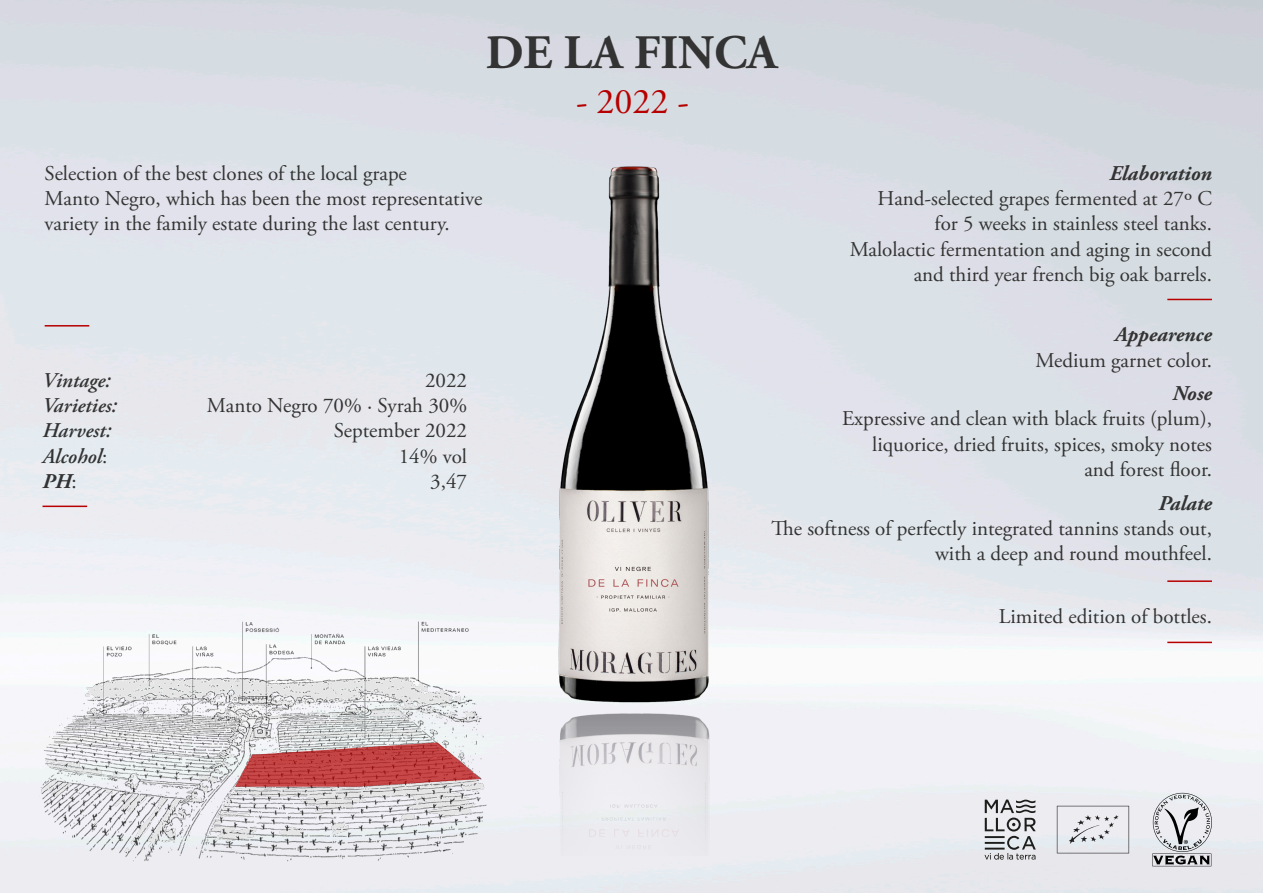
<style>
.page{position:relative;width:1263px;height:893px;background:#fff}
.page>*{position:absolute;margin:0;border:0;box-sizing:border-box;transform-origin:0 0}
.t1{font:700 48px "Adobe Garamond Pro";color:#333}
.t2{font:36px "Adobe Garamond Pro";color:#b70000}
.t3{font:21px/25.2px "Adobe Garamond Pro";color:#333;text-align:right}
.t4{font:italic 600 21px "Adobe Garamond Pro";color:#333}
.t5{font:italic 700 21px "Adobe Garamond Pro";color:#333}
.s1{font-weight:400;font-style:normal}
</style>
<div class="page">
<hr style="left:1167px;top:580px;width:45px;height:2px;background:#b70000">
<hr style="left:1167px;top:642px;width:45px;height:1px;background:#b70000">
<img style="left:15px;top:606px;width:497px;height:267px">
<svg style="left:235px;top:742px;width:246px;height:45px;background:#c56a6b"></svg>
<svg style="left:1152px;top:793px;width:60px;height:73px;background:#bcbec1"></svg>
<svg style="left:984px;top:799px;width:52px;height:61px;background:#b4b5b8"></svg>
<svg style="left:1057px;top:806px;width:72px;height:47px;background:#dcdde1"></svg>
<hr style="left:1167px;top:299px;width:45px;height:1px;background:#b70000">
<hr style="left:43px;top:506px;width:44px;height:1px;background:#b70000">
<hr style="left:45px;top:325px;width:44px;height:2px;background:#b70000">
<img style="left:500px;top:128px;width:268px;height:727px">
<img style="left:501px;top:555px;width:268px;height:300px">
<p class="t1" style="left:486px;top:25px;width:293px">DE LA FINCA</p>
<p class="t3" style="left:45px;top:161px;width:439px;text-align:left">Selection of the best clones of the local grape<br>Manto Negro, which has been the most representative variety in the family estate during the last century.</p>
<p class="t4" style="left:43px;top:368px;width:70px">Vintage:</p>
<p class="t3" style="left:425px;top:368px;width:43px">2022</p>
<p class="t4" style="left:43px;top:393px;width:76px">Varieties:</p>
<p class="t3" style="left:207px;top:394px;width:262px">Manto Negro 70% · Syrah 30%</p>
<p class="t4" style="left:43px;top:419px;width:70px">Harvest:</p>
<p class="t3" style="left:334px;top:419px;width:135px">September 2022</p>
<p class="t4" style="left:43px;top:444px;width:66px">Alcohol<span class="s1">:</span></p>
<p class="t3" style="left:399px;top:444px;width:70px">14% vol</p>
<p class="t5" style="left:43px;top:469px;width:36px">PH<span class="s1">:</span></p>
<p class="t3" style="left:430px;top:469px;width:38px">3,47</p>
<p class="t2" style="left:576px;top:80px;width:115px">- 2022 -</p>
<p class="t5" style="left:1109px;top:161px;width:104px">Elaboration</p>
<p class="t3" style="left:850px;top:187px;width:364px">Hand-selected grapes fermented at 27º C for 5 weeks in stainless steel tanks.<br>Malolactic fermentation and aging in second and third year french big oak barrels.</p>
<p class="t5" style="left:1115px;top:322px;width:98px">Appearence</p>
<p class="t3" style="left:1035px;top:348px;width:178px">Medium garnet color.</p>
<p class="t5" style="left:1172px;top:381px;width:41px">Nose</p>
<p class="t3" style="left:842px;top:407px;width:371px">Expressive and clean with black fruits (plum), liquorice, dried fruits, spices, smoky notes and forest floor.</p>
<p class="t5" style="left:1158px;top:491px;width:55px">Palate</p>
<p class="t3" style="left:771px;top:516px;width:442px">The softness of perfectly integrated tannins stands out, with a deep and round mouthfeel.</p>
<p class="t3" style="left:999px;top:605px;width:215px">Limited edition of bottles.</p>
</div>
